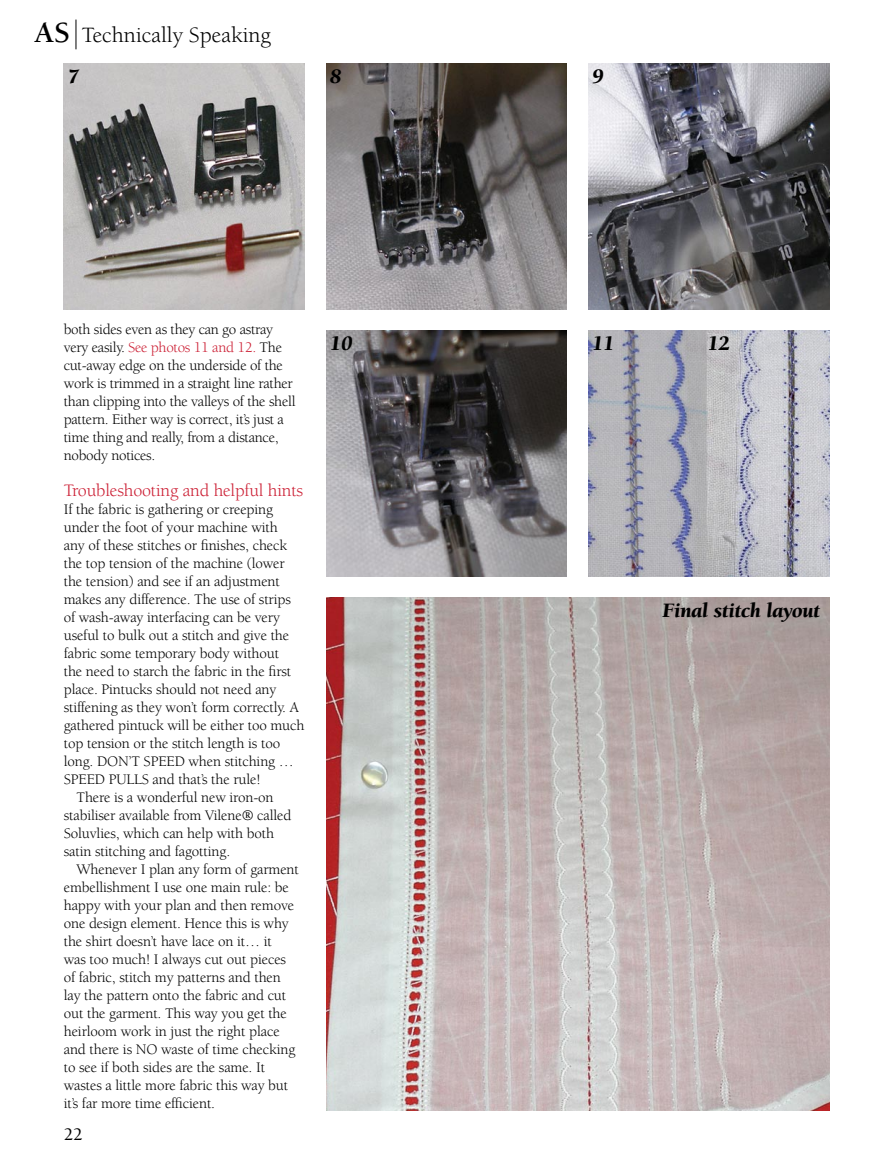
<style>
.page{position:relative;width:893px;height:1174px;background:#fff}
.page>*{position:absolute;margin:0;border:0;box-sizing:border-box;transform-origin:0 0}
.t1{font:22.5px "Berkeley Std";color:#000}
.t2{font:italic 900 21px "Berkeley Std";letter-spacing:-.01em;color:#000}
.t3{font:18px "Berkeley Std";letter-spacing:-.01em;color:#cc2035}
.t4{font:500 18px "Berkeley Std";color:#000}
.t5{font:15px/18px "Berkeley Std";letter-spacing:-.01em;color:#000}
.s1{font-weight:700;font-size:30px}
.s2{color:#cc2035}
</style>
<div class="page">
<img style="left:326px;top:64px;width:241px;height:245px">
<img style="left:64px;top:64px;width:241px;height:245px">
<img style="left:326px;top:331px;width:241px;height:245px">
<img style="left:588px;top:64px;width:241px;height:245px">
<img style="left:588px;top:331px;width:241px;height:245px">
<svg style="left:76px;top:20px;width:1px;height:29px"></svg>
<img style="left:326px;top:598px;width:503px;height:512px">
<h1 class="t1" style="left:34px;top:23px;width:238px"><span class="s1">AS</span> Technically Speaking</h1>
<h2 class="t2" style="left:68px;top:65px;width:13px">7</h2>
<h2 class="t2" style="left:330px;top:65px;width:13px">8</h2>
<p class="t5" style="left:64px;top:320px;width:233px">both sides even as they can go astray very easily. <span class="s2">See photos 11 and 12.</span> The cut-away edge on the underside of the work is trimmed in a straight line rather than clipping into the valleys of the shell pattern. Either way is correct, it’s just a time thing and really, from a distance, nobody notices.</p>
<p class="t3" style="left:64px;top:480px;width:241px">Troubleshooting and helpful hints</p>
<p class="t5" style="left:64px;top:500px;width:211px">If the fabric is gathering or creeping</p>
<p class="t5" style="left:64px;top:518px;width:216px">under the foot of your machine with</p>
<p class="t5" style="left:64px;top:536px;width:225px">any of these stitches or finishes, check</p>
<p class="t5" style="left:64px;top:554px;width:222px">the top tension of the machine (lower</p>
<p class="t5" style="left:64px;top:572px;width:218px">the tension) and see if an adjustment</p>
<p class="t5" style="left:64px;top:590px;width:229px">makes any difference. The use of strips</p>
<p class="t5" style="left:64px;top:608px;width:218px">of wash-away interfacing can be very</p>
<p class="t5" style="left:64px;top:626px;width:227px">useful to bulk out a stitch and give the</p>
<p class="t5" style="left:64px;top:644px;width:217px">fabric some temporary body without</p>
<p class="t5" style="left:64px;top:662px;width:229px">the need to starch the fabric in the first</p>
<p class="t5" style="left:64px;top:680px;width:214px">place. Pintucks should not need any</p>
<p class="t5" style="left:64px;top:698px;width:237px">stiffening as they won’t form correctly. A</p>
<p class="t5" style="left:64px;top:716px;width:242px">gathered pintuck will be either too much</p>
<p class="t5" style="left:64px;top:734px;width:218px">top tension or the stitch length is too</p>
<p class="t5" style="left:64px;top:752px;width:232px">long. DON’T SPEED when stitching …</p>
<p class="t5" style="left:64px;top:770px;width:198px">SPEED PULLS and that’s the rule!</p>
<p class="t5" style="left:77px;top:788px;width:199px">There is a wonderful new iron-on</p>
<p class="t5" style="left:64px;top:806px;width:229px">stabiliser available from Vilene® called</p>
<p class="t5" style="left:64px;top:824px;width:212px">Soluvlies, which can help with both</p>
<p class="t5" style="left:64px;top:842px;width:168px">satin stitching and fagotting.</p>
<p class="t5" style="left:77px;top:860px;width:224px">Whenever I plan any form of garment</p>
<p class="t5" style="left:64px;top:878px;width:227px">embellishment I use one main rule: be</p>
<p class="t5" style="left:64px;top:896px;width:232px">happy with your plan and then remove</p>
<p class="t5" style="left:64px;top:914px;width:227px">one design element. Hence this is why</p>
<p class="t5" style="left:64px;top:932px;width:210px">the shirt doesn’t have lace on it… it</p>
<p class="t5" style="left:64px;top:950px;width:224px">was too much! I always cut out pieces</p>
<p class="t5" style="left:64px;top:968px;width:219px">of fabric, stitch my patterns and then</p>
<p class="t5" style="left:64px;top:986px;width:224px">lay the pattern onto the fabric and cut</p>
<p class="t5" style="left:64px;top:1004px;width:225px">out the garment. This way you get the</p>
<p class="t5" style="left:64px;top:1022px;width:217px">heirloom work in just the right place</p>
<p class="t5" style="left:64px;top:1040px;width:233px">and there is NO waste of time checking</p>
<p class="t5" style="left:64px;top:1058px;width:203px">to see if both sides are the same. It</p>
<p class="t5" style="left:64px;top:1076px;width:226px">wastes a little more fabric this way but</p>
<p class="t5" style="left:64px;top:1094px;width:153px">it’s far more time efficient.</p>
<p class="t4" style="left:64px;top:1124px;width:20px">22</p>
<h2 class="t2" style="left:330px;top:332px;width:24px">10</h2>
<h2 class="t2" style="left:592px;top:65px;width:13px">9</h2>
<h2 class="t2" style="left:592px;top:332px;width:24px">11</h2>
<h2 class="t2" style="left:708px;top:332px;width:24px">12</h2>
<h2 class="t2" style="left:663px;top:599px;width:159px">Final stitch layout</h2>
</div>
